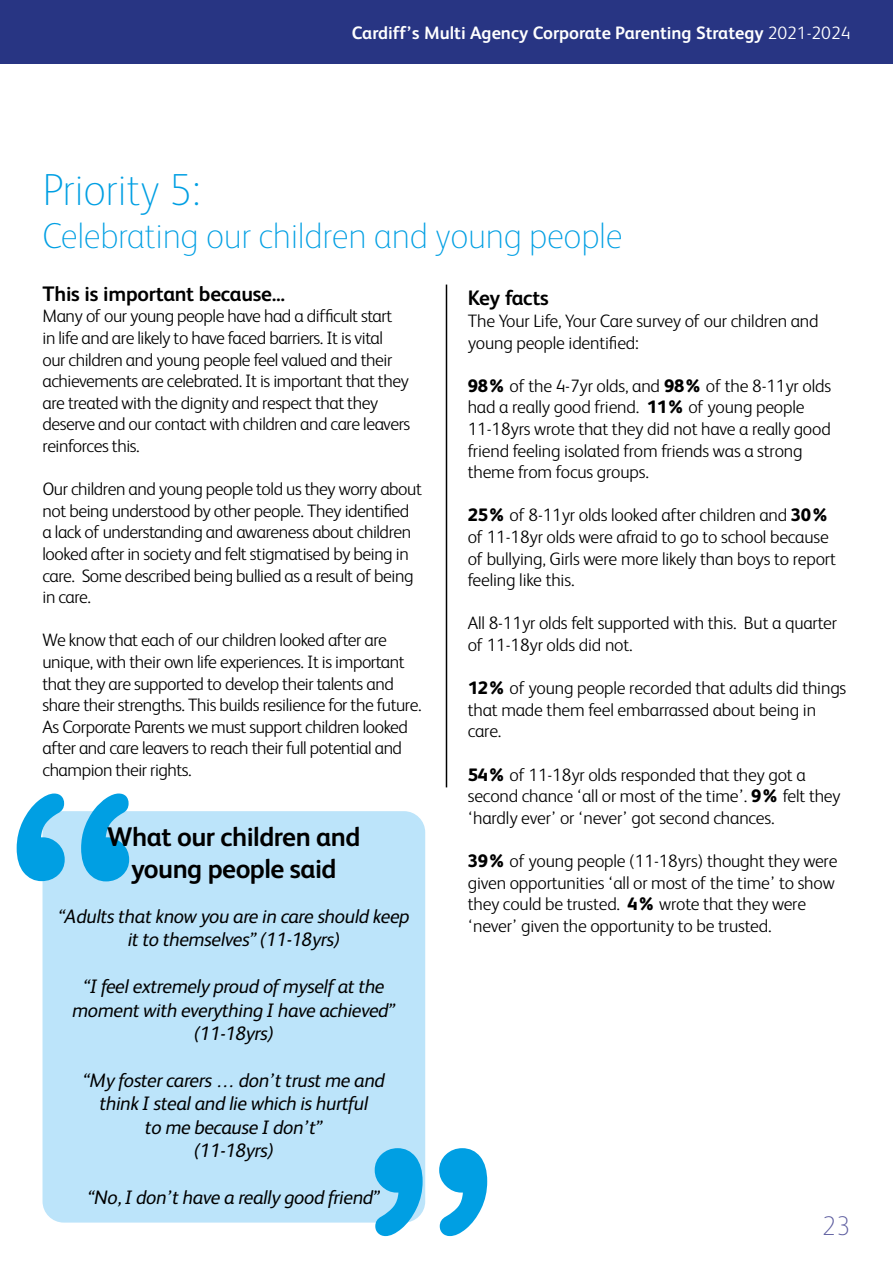
<style>
.page{position:relative;width:893px;height:1263px;background:#fff}
.page>*{position:absolute;margin:0;border:0;box-sizing:border-box;transform-origin:0 0}
.t1{font:300px "Arial Rounded MT Bold";color:#009fe3}
.t2{font:100 45px "FS Albert";letter-spacing:-.01em;color:#009fe3}
.t3{font:100 36px "FS Albert";letter-spacing:-.01em;color:#009fe3}
.t4{font:700 27px/32.4px "FS Albert";letter-spacing:-.02em;color:#000;text-align:center}
.t5{font:100 27px "FS Albert";color:#5b5b9e}
.t6{font:700 21px "FS Albert";letter-spacing:-.01em;color:#000}
.t7{font:italic 19.5px/23.4px "FS Albert";letter-spacing:-.02em;color:#000;text-align:center}
.t8{font:300 18px/21.6px "FS Albert";letter-spacing:-.025em;color:#000}
.t9{font:700 18px "FS Albert";color:#fff}
.s1{font-weight:300}
.s2{font-weight:800}
</style>
<div class="page">
<div style="left:0;top:0;width:893px;height:64px;background:#283583"></div>
<div style="left:43px;top:811px;width:382px;height:411px;background:#bce4fa;border-radius:21px"></div>
<hr style="left:446px;top:285px;width:1px;height:502px;background:#000">
<p class="t9" style="left:352px;top:21px;width:500px">Cardiff’s Multi Agency Corporate Parenting Strategy <span class="s1">2021-2024</span></p>
<h2 class="t2" style="left:43px;top:160px;width:160px">Priority 5:</h2>
<h3 class="t3" style="left:43px;top:212px;width:582px">Celebrating our children and young people</h3>
<p class="t6" style="left:43px;top:279px;width:244px">This is important because...</p>
<p class="t8" style="left:43px;top:304px;width:369px">Many of our young people have had a difficult start<br>in life and are likely to have faced barriers. It is vital our children and young people feel valued and their achievements are celebrated. It is important that they are treated with the dignity and respect that they deserve and our contact with children and care leavers reinforces this.</p>
<p class="t8" style="left:43px;top:477px;width:381px">Our children and young people told us they worry about not being understood by other people. They identified a lack of understanding and awareness about children looked after in society and felt stigmatised by being in care. Some described being bullied as a result of being in care.</p>
<p class="t8" style="left:43px;top:628px;width:381px">We know that each of our children looked after are unique, with their own life experiences. It is important that they are supported to develop their talents and share their strengths. This builds resilience for the future.<br>As Corporate Parents we must support children looked after and care leavers to reach their full potential and champion their rights.</p>
<p class="t6" style="left:468px;top:284px;width:83px">Key facts</p>
<p class="t8" style="left:468px;top:309px;width:352px">The Your Life, Your Care survey of our children and young people identified:</p>
<p class="t8" style="left:468px;top:374px;width:365px"><span class="s2">98%</span> of the 4-7yr olds, and <span class="s2">98%</span> of the 8-11yr olds had a really good friend. <span class="s2">11%</span> of young people 11-18yrs wrote that they did not have a really good friend feeling isolated from friends was a strong theme from focus groups.</p>
<p class="t8" style="left:468px;top:504px;width:370px"><span class="s2">25%</span> of 8-11yr olds looked after children and <span class="s2">30% </span>of 11-18yr olds were afraid to go to school because of bullying, Girls were more likely than boys to report feeling like this.</p>
<p class="t8" style="left:468px;top:612px;width:371px">All 8-11yr olds felt supported with this. But a quarter of 11-18yr olds did not.</p>
<p class="t8" style="left:468px;top:676px;width:380px"><span class="s2">12%</span> of young people recorded that adults did things that made them feel embarrassed about being in care.</p>
<p class="t8" style="left:468px;top:763px;width:374px"><span class="s2">54%</span> of 11-18yr olds responded that they got a second chance ‘all or most of the time’. <span class="s2">9%</span> felt they ‘hardly ever’ or ‘never’ got second chances.</p>
<p class="t8" style="left:468px;top:849px;width:371px"><span class="s2">39%</span> of young people (11-18yrs) thought they were given opportunities ‘all or most of the time’ to show they could be trusted. <span class="s2">4%</span> wrote that they were ‘never’ given the opportunity to be trusted.</p>
<h1 class="t1" style="left:3px;top:728px;width:139px">“</h1>
<h3 class="t4" style="left:107px;top:819px;width:255px">What our children and young people said</h3>
<p class="t7" style="left:58px;top:903px;width:353px">“Adults that know you are in care should keep it to themselves” (11-18yrs)</p>
<p class="t7" style="left:72px;top:974px;width:325px">“I feel extremely proud of myself at the moment with everything I have achieved” (11-18yrs)</p>
<p class="t7" style="left:83px;top:1067px;width:304px">“My foster carers … don’t trust me and think I steal and lie which is hurtful<br>to me because I don’t”<br>(11-18yrs)</p>
<p class="t7" style="left:88px;top:1184px;width:294px">“No, I don’t have a really good friend”</p>
<h1 class="t1" style="left:364px;top:1083px;width:139px">”</h1>
<h3 class="t5" style="left:822px;top:1208px;width:30px">23</h3>
</div>
